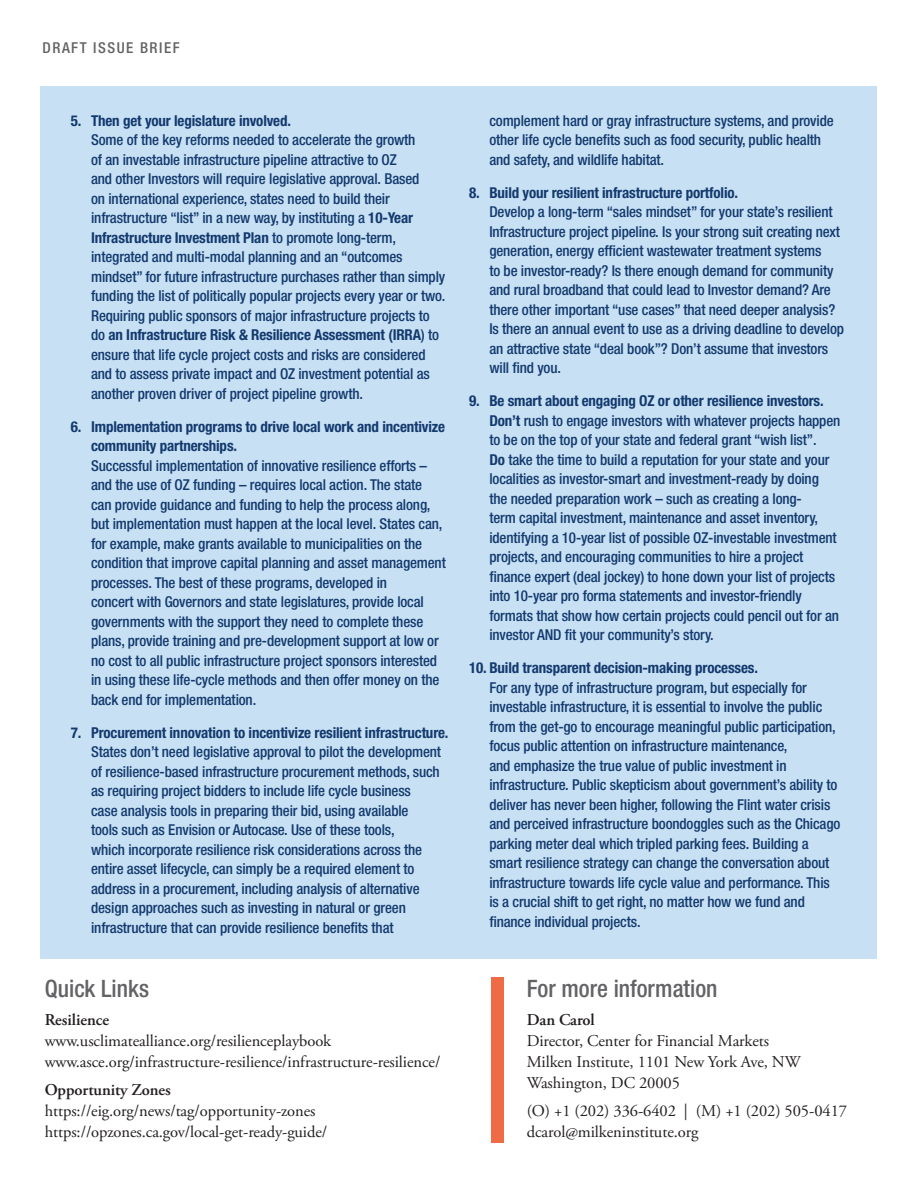
<style>
.page{position:relative;width:918px;height:1188px;background:#fff}
.page>*{position:absolute;margin:0;border:0;box-sizing:border-box;transform-origin:0 0}
._16_subhead{font:500 condensed 24px "Helvetica Neue LT Std";color:#636366}
.body_11_15_25{font:16.5px "Adobe Garamond Pro";letter-spacing:-.005em;color:#231f20}
.body_11_15_25-2{font:600 16.5px "Adobe Garamond Pro";letter-spacing:-.005em;color:#231f20}
.list{font:500 condensed 15px/19.5px "Helvetica Neue LT Std";letter-spacing:-.01em;color:#13396e}
.list_head{font:700 condensed 15px/19.5px "Helvetica Neue LT Std";letter-spacing:-.01em;color:#13396e}
.t1{font:500 condensed 15px "Helvetica Neue LT Std";letter-spacing:.1em;color:#636366}
.s1{font-weight:700}
</style>
<div class="page">
<div style="left:491px;top:977px;width:13px;height:165px;background:#ee6b46"></div>
<div style="left:40px;top:86px;width:838px;height:872px;background:#c7e0f3"></div>
<p class="t1" style="left:43px;top:39px;width:139px">DRAFT ISSUE BRIEF</p>
<p class="list_head" style="left:71px;top:111px;width:222px">5. Then get your legislature involved.</p>
<p class="list" style="left:91px;top:130px;width:356px">Some of the key reforms needed to accelerate the growth<br>of an investable infrastructure pipeline attractive to OZ<br>and other Investors will require legislative approval. Based<br>on international experience, states need to build their infrastructure “list” in a new way, by instituting a <span class="s1">10-Year Infrastructure Investment Plan</span> to promote long-term, integrated and multi-modal planning and an “outcomes mindset” for future infrastructure purchases rather than simply funding the list of politically popular projects every year or two.<br>Requiring public sponsors of major infrastructure projects to do <span class="s1">an Infrastructure Risk &amp; Resilience Assessment (IRRA</span>) to ensure that life cycle project costs and risks are considered and to assess private impact and OZ investment potential as another proven driver of project pipeline growth.</p>
<p class="list_head" style="left:91px;top:417px;width:355px;text-indent:-20px">6. Implementation programs to drive local work and incentivize community partnerships.</p>
<p class="list" style="left:91px;top:456px;width:356px">Successful implementation of innovative resilience efforts – and the use of OZ funding – requires local action. The state can provide guidance and funding to help the process along, but implementation must happen at the local level. States can, for example, make grants available to municipalities on the condition that improve capital planning and asset management processes. The best of these programs, developed in<br>concert with Governors and state legislatures, provide local governments with the support they need to complete these plans, provide training and pre-development support at low or no cost to all public infrastructure project sponsors interested in using these life-cycle methods and then offer money on the back end for implementation.</p>
<p class="list_head" style="left:71px;top:723px;width:379px">7. Procurement innovation to incentivize resilient infrastructure.</p>
<p class="list" style="left:91px;top:742px;width:351px">States don’t need legislative approval to pilot the development of resilience-based infrastructure procurement methods, such as requiring project bidders to include life cycle business case analysis tools in preparing their bid, using available<br>tools such as Envision or Autocase. Use of these tools,<br>which incorporate resilience risk considerations across the entire asset lifecycle, can simply be a required element to address in a procurement, including analysis of alternative design approaches such as investing in natural or green infrastructure that can provide resilience benefits that</p>
<p class="_16_subhead" style="left:45px;top:974px;width:106px">Quick Links</p>
<p class="body_11_15_25-2" style="left:45px;top:1010px;width:66px">Resilience</p>
<p class="body_11_15_25" style="left:45px;top:1031px;width:288px">www.usclimatealliance.org/resilienceplaybook</p>
<p class="body_11_15_25" style="left:45px;top:1052px;width:397px">www.asce.org/infrastructure-resilience/infrastructure-resilience/</p>
<p class="body_11_15_25-2" style="left:45px;top:1080px;width:128px">Opportunity Zones</p>
<p class="body_11_15_25" style="left:45px;top:1101px;width:272px">https://eig.org/news/tag/opportunity-zones</p>
<p class="body_11_15_25" style="left:45px;top:1122px;width:284px">https://opzones.ca.gov/local-get-ready-guide/</p>
<p class="list" style="left:489px;top:111px;width:346px">complement hard or gray infrastructure systems, and provide other life cycle benefits such as food security, public health and safety, and wildlife habitat.</p>
<p class="list_head" style="left:469px;top:183px;width:271px">8. Build your resilient infrastructure portfolio.</p>
<p class="list" style="left:489px;top:202px;width:356px">Develop a long-term “sales mindset” for your state’s resilient Infrastructure project pipeline. Is your strong suit creating next generation, energy efficient wastewater treatment systems<br>to be investor-ready? Is there enough demand for community and rural broadband that could lead to Investor demand? Are there other important “use cases” that need deeper analysis?<br>Is there an annual event to use as a driving deadline to develop an attractive state “deal book”? Don’t assume that investors will find you.</p>
<p class="list_head" style="left:469px;top:391px;width:356px">9. Be smart about engaging OZ or other resilience investors.</p>
<p class="list" style="left:489px;top:411px;width:352px"><span class="s1">Don’t</span> rush to engage investors with whatever projects happen to be on the top of your state and federal grant “wish list”.<br><span class="s1">Do</span> take the time to build a reputation for your state and your localities as investor-smart and investment-ready by doing the needed preparation work – such as creating a long-<br>term capital investment, maintenance and asset inventory, identifying a 10-year list of possible OZ-investable investment projects, and encouraging communities to hire a project finance expert (deal jockey) to hone down your list of projects into 10-year pro forma statements and investor-friendly formats that show how certain projects could pencil out for an investor AND fit your community’s story.</p>
<p class="list_head" style="left:469px;top:658px;width:290px">10. Build transparent decision-making processes.</p>
<p class="list" style="left:489px;top:678px;width:353px">For any type of infrastructure program, but especially for investable infrastructure, it is essential to involve the public from the get-go to encourage meaningful public participation, focus public attention on infrastructure maintenance,<br>and emphasize the true value of public investment in infrastructure. Public skepticism about government’s ability to deliver has never been higher, following the Flint water crisis and perceived infrastructure boondoggles such as the Chicago parking meter deal which tripled parking fees. Building a smart resilience strategy can change the conversation about infrastructure towards life cycle value and performance. This is a crucial shift to get right, no matter how we fund and finance individual projects.</p>
<p class="_16_subhead" style="left:527px;top:974px;width:192px">For more information</p>
<p class="body_11_15_25-2" style="left:527px;top:1010px;width:70px">Dan Carol</p>
<p class="body_11_15_25" style="left:527px;top:1031px;width:244px">Director, Center for Financial Markets</p>
<p class="body_11_15_25" style="left:527px;top:1052px;width:275px">Milken Institute, 1101 New York Ave, NW</p>
<p class="body_11_15_25" style="left:527px;top:1073px;width:155px">Washington, DC 20005</p>
<p class="body_11_15_25" style="left:527px;top:1101px;width:322px">(O) +1 (202) 336-6402 | (M) +1 (202) 505-0417</p>
<p class="body_11_15_25" style="left:527px;top:1122px;width:173px">dcarol@milkeninstitute.org</p>
</div>
